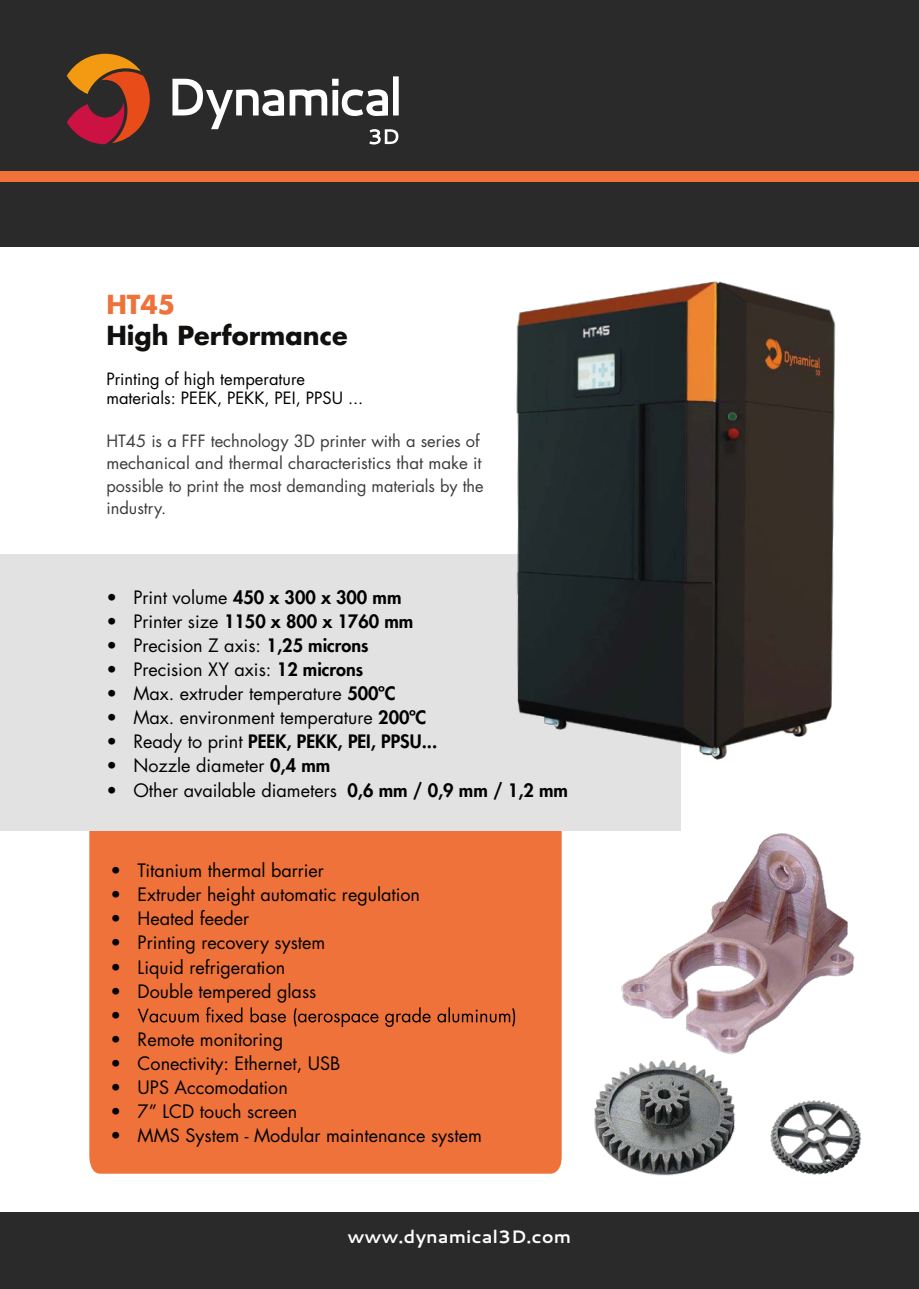
<style>
.page{position:relative;width:919px;height:1289px;background:#fff}
.page>*{position:absolute;margin:0;border:0;box-sizing:border-box;transform-origin:0 0}
.t1{font:700 25.5px "Futura Std";color:#11100e}
.t2{font:700 25.5px "Futura Std";color:#ee723a}
.t3{font:18px/24px "Futura Std";color:#000100}
.t4{font:800 18px "Futura Std";color:#000100}
.t5{font:700 18px "Cantarell";color:#fff}
.t6{font:16.5px/22.5px "Futura Std";color:#3c3c3b}
.t7{font:16.5px/19.5px "Futura Std";color:#000100}
.s1{font-weight:400}
.s2{font-weight:800}
</style>
<div class="page">
<div style="left:0;top:0;width:918px;height:246px;background:#2a2a2a"></div>
<div style="left:0;top:171px;width:918px;height:11px;background:#ee723a"></div>
<div style="left:0;top:1212px;width:918px;height:76px;background:#2a2a2a"></div>
<svg style="left:67px;top:54px;width:83px;height:90px"></svg>
<svg style="left:172px;top:76px;width:226px;height:68px"></svg>
<div style="left:89px;top:831px;width:472px;height:342px;background:#ee723a"></div>
<div style="left:0;top:554px;width:680px;height:277px;background:#e3e2e2"></div>
<svg style="left:138px;top:1007px;width:377px;height:20px;background:#c55e30"></svg>
<img style="left:516px;top:281px;width:320px;height:487px">
<img style="left:621px;top:820px;width:234px;height:235px">
<img style="left:594px;top:1060px;width:268px;height:116px">
<h1 class="t2" style="left:106px;top:288px;width:71px">HT45</h1>
<h1 class="t1" style="left:106px;top:318px;width:243px">High Performance</h1>
<p class="t7" style="left:106px;top:369px;width:258px">Printing of high temperature materials: PEEK, PEKK, PEI, PPSU ...</p>
<p class="t6" style="left:106px;top:429px;width:379px">HT45 is a FFF technology 3D printer with a series of mechanical and thermal characteristics that make it possible to print the most demanding materials by the industry.</p>
<p class="t4" style="left:106px;top:585px;width:296px"><span class="s1">• Print volume</span> 450 x 300 x 300 mm</p>
<p class="t4" style="left:106px;top:609px;width:308px"><span class="s1">• Printer size</span> 1150 x 800 x 1760 mm</p>
<p class="t3" style="left:106px;top:633px;width:263px">• Precision Z axis: <span class="s2">1,25 microns</span></p>
<p class="t3" style="left:106px;top:657px;width:258px">• Precision XY axis: <span class="s2">12 microns</span></p>
<p class="t3" style="left:106px;top:681px;width:290px">• Max. extruder temperature <span class="s2">500ºC</span></p>
<p class="t3" style="left:106px;top:705px;width:321px">• Max. environment temperature <span class="s2">200ºC</span></p>
<p class="t4" style="left:106px;top:729px;width:332px"><span class="s1">• Ready to print</span> PEEK, PEKK, PEI, PPSU...</p>
<p class="t3" style="left:106px;top:753px;width:225px">• Nozzle diameter <span class="s2">0,4 mm</span></p>
<p class="t3" style="left:106px;top:778px;width:463px">• Other available diameters <span class="s2">0,6 mm / 0,9 mm / 1,2 mm</span></p>
<p class="t3" style="left:111px;top:859px;width:215px">• Titanium thermal barrier</p>
<p class="t3" style="left:111px;top:883px;width:311px">• Extruder height automatic regulation</p>
<p class="t3" style="left:111px;top:907px;width:140px">• Heated feeder</p>
<p class="t3" style="left:111px;top:931px;width:216px">• Printing recovery system</p>
<p class="t3" style="left:111px;top:955px;width:176px">• Liquid refrigeration</p>
<p class="t3" style="left:111px;top:979px;width:207px">• Double tempered glass •</p>
<p class="t3" style="left:111px;top:1027px;width:174px">• Remote monitoring</p>
<p class="t3" style="left:111px;top:1051px;width:231px">• Conectivity: Ethernet, USB</p>
<p class="t3" style="left:111px;top:1075px;width:179px">• UPS Accomodation</p>
<p class="t3" style="left:111px;top:1099px;width:188px">• 7” LCD touch screen</p>
<p class="t3" style="left:111px;top:1123px;width:373px">• MMS System - Modular maintenance system</p>
<p class="t5" style="left:347px;top:1223px;width:225px">www.dynamical3D.com</p>
</div>
